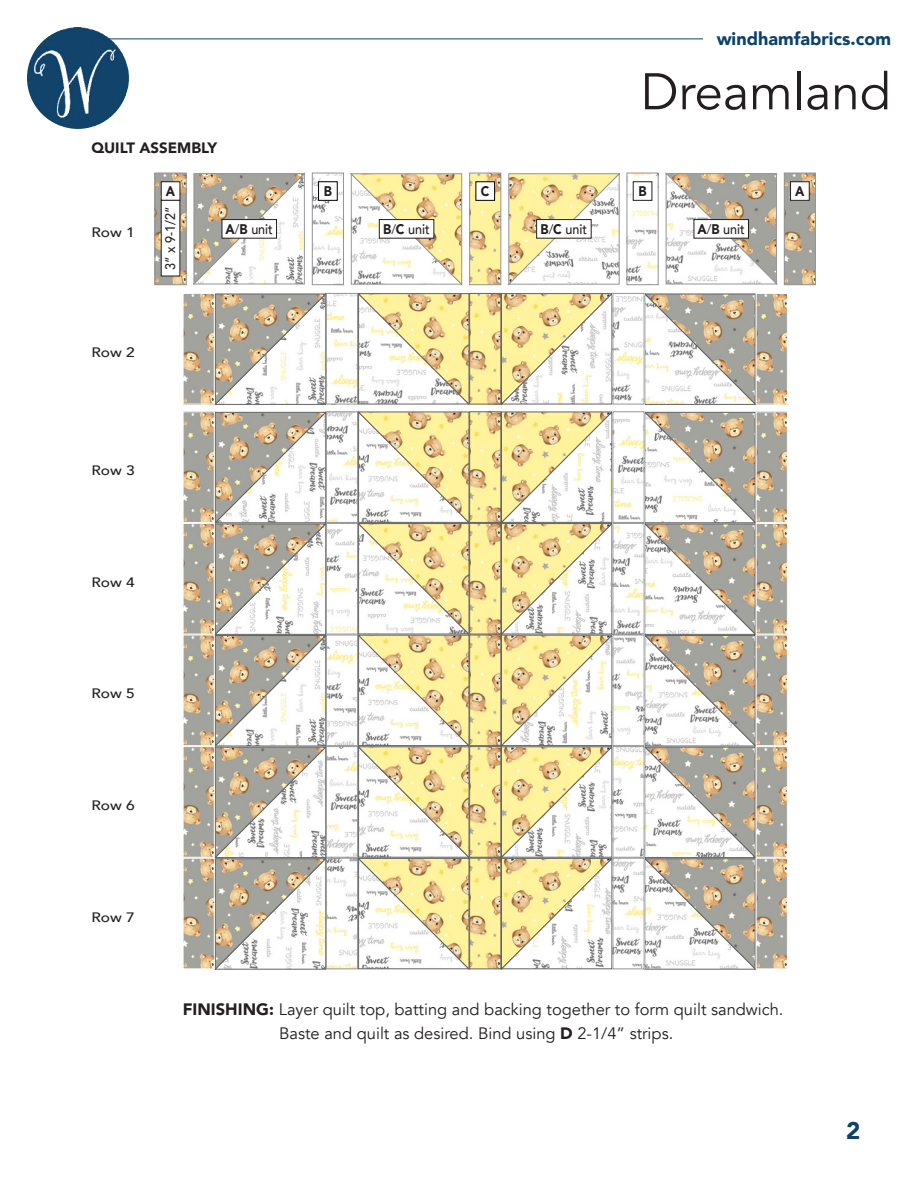
<style>
.page{position:relative;width:918px;height:1188px;background:#fff}
.page>*{position:absolute;margin:0;border:0;box-sizing:border-box;transform-origin:0 0}
.t1{font:51px "Avenir";color:#231f20}
.t2{font:900 24px "Avenir";color:#0d426a}
.t3{font:900 18px "Avenir";color:#0d426a}
.t4{font:16.5px/24px "Avenir";color:#231f20}
.t5{font:900 15px "Avenir";color:#231f20}
.t6{font:500 13.95px "Avenir";color:#231f20;scale:.9 1}
.t7{font:900 13.95px "Avenir";color:#231f20;scale:.9 1}
.t8{font:500 13.65px "Avenir";color:#231f20;scale:1.14 1}
.s1{font-weight:900}
.s2{font-weight:400}
</style>
<div class="page">
<img style="left:27px;top:27px;width:102px;height:102px;border-radius:51px">
<hr style="left:109px;top:39px;width:594px;height:1px;background:#0d426a">
<svg style="left:665px;top:172px;width:113px;height:113px"></svg>
<svg style="left:193px;top:172px;width:112px;height:113px"></svg>
<svg style="left:350px;top:173px;width:113px;height:112px"></svg>
<svg style="left:508px;top:173px;width:113px;height:113px"></svg>
<img style="left:314px;top:175px;width:28px;height:100px">
<div style="left:312px;top:173px;width:32px;height:112px;border:1px solid #939598"></div>
<img style="left:471px;top:175px;width:28px;height:108px">
<div style="left:469px;top:173px;width:32px;height:112px;border:1px solid #939598"></div>
<img style="left:629px;top:175px;width:27px;height:107px">
<div style="left:627px;top:173px;width:31px;height:112px;border:1px solid #939598"></div>
<img style="left:157px;top:175px;width:27px;height:108px">
<div style="left:155px;top:173px;width:31px;height:112px;border:1px solid #939598"></div>
<img style="left:786px;top:175px;width:28px;height:108px">
<div style="left:784px;top:173px;width:32px;height:112px;border:1px solid #939598"></div>
<img style="left:469px;top:293px;width:317px;height:111px">
<svg style="left:644px;top:293px;width:112px;height:112px"></svg>
<img style="left:185px;top:293px;width:171px;height:111px">
<svg style="left:215px;top:293px;width:111px;height:112px"></svg>
<svg style="left:358px;top:293px;width:111px;height:112px"></svg>
<svg style="left:501px;top:293px;width:112px;height:112px"></svg>
<div style="left:326px;top:293px;width:32px;height:111px;border:1px solid #939598"></div>
<div style="left:470px;top:293px;width:31px;height:111px;border:1px solid #636366"></div>
<div style="left:613px;top:293px;width:31px;height:111px;border:1px solid #939598"></div>
<div style="left:183px;top:293px;width:31px;height:111px;border:1px solid #fff"></div>
<div style="left:756px;top:293px;width:32px;height:111px;border:1px solid #fff"></div>
<div style="left:222px;top:220px;width:55px;height:18px;background:#fff"></div>
<div style="left:222px;top:219px;width:55px;height:19px;border:1px solid #231f20"></div>
<div style="left:379px;top:220px;width:55px;height:18px;background:#fff"></div>
<div style="left:379px;top:219px;width:55px;height:19px;border:1px solid #231f20"></div>
<div style="left:537px;top:220px;width:54px;height:18px;background:#fff"></div>
<div style="left:537px;top:219px;width:54px;height:19px;border:1px solid #231f20"></div>
<div style="left:694px;top:220px;width:55px;height:18px;background:#fff"></div>
<div style="left:694px;top:219px;width:55px;height:19px;border:1px solid #231f20"></div>
<div style="left:161px;top:182px;width:19px;height:18px;background:#fff"></div>
<div style="left:161px;top:182px;width:19px;height:18px;border:1px solid #231f20"></div>
<div style="left:161px;top:200px;width:19px;height:76px;background:#fff"></div>
<div style="left:161px;top:200px;width:19px;height:76px;border:1px solid #231f20"></div>
<div style="left:319px;top:182px;width:18px;height:18px;background:#fff"></div>
<div style="left:633px;top:182px;width:19px;height:18px;background:#fff"></div>
<div style="left:476px;top:182px;width:19px;height:18px;background:#fff"></div>
<div style="left:791px;top:182px;width:18px;height:18px;background:#fff"></div>
<img style="left:756px;top:414px;width:31px;height:553px">
<img style="left:185px;top:412px;width:171px;height:111px">
<img style="left:469px;top:412px;width:173px;height:110px">
<div style="left:326px;top:412px;width:32px;height:111px;border:1px solid #939598"></div>
<div style="left:470px;top:412px;width:31px;height:111px;border:1px solid #636366"></div>
<div style="left:613px;top:412px;width:31px;height:111px;border:1px solid #939598"></div>
<div style="left:183px;top:412px;width:31px;height:111px;border:1px solid #fff"></div>
<div style="left:756px;top:412px;width:32px;height:111px;border:1px solid #fff"></div>
<img style="left:183px;top:523px;width:461px;height:446px">
<div style="left:326px;top:523px;width:32px;height:111px;border:1px solid #939598"></div>
<div style="left:470px;top:523px;width:31px;height:111px;border:1px solid #636366"></div>
<div style="left:613px;top:523px;width:31px;height:111px;border:1px solid #939598"></div>
<div style="left:183px;top:523px;width:31px;height:111px;border:1px solid #fff"></div>
<div style="left:756px;top:523px;width:32px;height:111px;border:1px solid #fff"></div>
<div style="left:326px;top:635px;width:32px;height:111px;border:1px solid #939598"></div>
<div style="left:470px;top:635px;width:31px;height:111px;border:1px solid #636366"></div>
<div style="left:613px;top:635px;width:31px;height:111px;border:1px solid #939598"></div>
<div style="left:183px;top:635px;width:31px;height:111px;border:1px solid #fff"></div>
<div style="left:756px;top:635px;width:32px;height:111px;border:1px solid #fff"></div>
<div style="left:326px;top:746px;width:32px;height:111px;border:1px solid #939598"></div>
<div style="left:470px;top:746px;width:31px;height:111px;border:1px solid #636366"></div>
<div style="left:613px;top:746px;width:31px;height:111px;border:1px solid #939598"></div>
<div style="left:183px;top:746px;width:31px;height:111px;border:1px solid #fff"></div>
<div style="left:756px;top:746px;width:32px;height:111px;border:1px solid #fff"></div>
<svg style="left:644px;top:412px;width:112px;height:558px"></svg>
<svg style="left:215px;top:412px;width:111px;height:558px"></svg>
<svg style="left:358px;top:412px;width:111px;height:557px"></svg>
<svg style="left:501px;top:412px;width:112px;height:557px"></svg>
<div style="left:326px;top:858px;width:32px;height:111px;border:1px solid #939598"></div>
<div style="left:470px;top:858px;width:31px;height:111px;border:1px solid #636366"></div>
<div style="left:613px;top:858px;width:31px;height:111px;border:1px solid #939598"></div>
<div style="left:183px;top:858px;width:31px;height:111px;border:1px solid #fff"></div>
<div style="left:756px;top:858px;width:32px;height:111px;border:1px solid #fff"></div>
<p class="t3" style="left:717px;top:23px;width:176px">windhamfabrics.com</p>
<p class="t5" style="left:91px;top:134px;width:127px">QUILT ASSEMBLY</p>
<h1 class="t1" style="left:641px;top:61px;width:252px">Dreamland</h1>
<p class="t8" style="left:91px;top:220px;width:40px">Row 1</p>
<p class="t7" style="left:166px;top:179px;width:12px">A</p>
<p class="t6" style="left:158px;top:270px;width:72px;rotate:-90deg">3” x 9-1/2”</p>
<p class="t8" style="left:91px;top:340px;width:40px">Row 2</p>
<p class="t7" style="left:324px;top:179px;width:11px">B</p>
<p class="t7" style="left:481px;top:179px;width:11px">C</p>
<p class="t7" style="left:638px;top:179px;width:11px">B</p>
<p class="t7" style="left:795px;top:179px;width:12px">A</p>
<p class="t6" style="left:226px;top:217px;width:54px"><span class="s1">A</span><span class="s2">/</span><span class="s1">B</span> unit</p>
<p class="t6" style="left:383px;top:217px;width:53px"><span class="s1">B</span><span class="s2">/</span><span class="s1">C</span> unit</p>
<p class="t6" style="left:541px;top:217px;width:53px"><span class="s1">B</span><span class="s2">/</span><span class="s1">C</span> unit</p>
<p class="t6" style="left:698px;top:217px;width:54px"><span class="s1">A</span><span class="s2">/</span><span class="s1">B</span> unit</p>
<p class="t8" style="left:91px;top:459px;width:40px">Row 3</p>
<p class="t8" style="left:91px;top:570px;width:40px">Row 4</p>
<p class="t8" style="left:91px;top:682px;width:40px">Row 5</p>
<p class="t8" style="left:91px;top:793px;width:40px">Row 6</p>
<p class="t8" style="left:91px;top:905px;width:40px">Row 7</p>
<p class="t4" style="left:279px;top:997px;width:506px;text-indent:-96px"><span class="s1">FINISHING:</span> Layer quilt top, batting and backing together to form quilt sandwich.<br>Baste and quilt as desired. Bind using <span class="s1">D</span> 2-1/4” strips.</p>
<h2 class="t2" style="left:846px;top:1110px;width:16px">2</h2>
</div>
